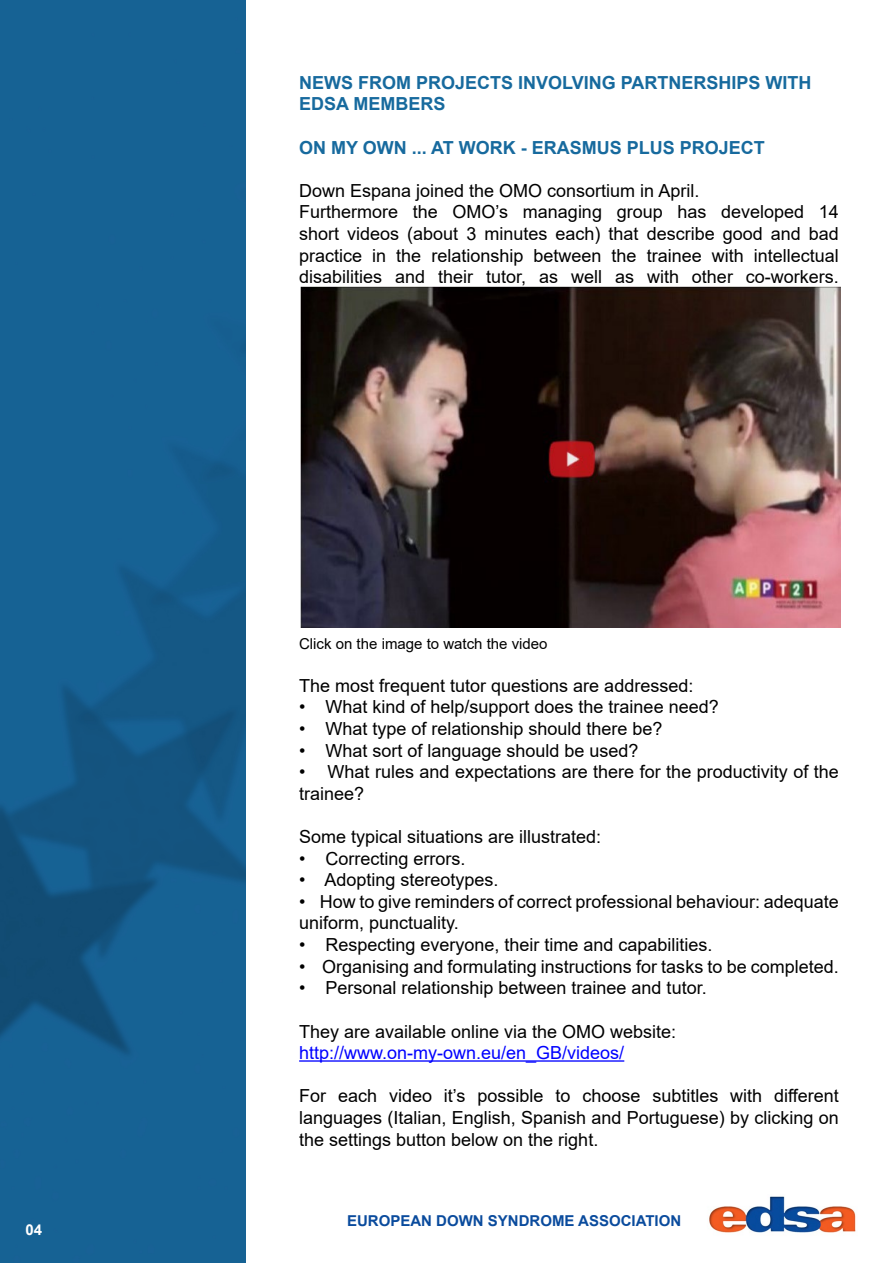
<style>
.page{position:relative;width:893px;height:1263px;background:#fff}
.page>*{position:absolute;margin:0;border:0;box-sizing:border-box;transform-origin:0 0}
.t1{font:18px/21.6px "Arial";color:#000}
.t2{font:700 18px/21.6px "Arial";color:#176a9e}
.t3{font:18px "Arial";color:#00f}
.t4{font:700 15px "Arial";color:#0a4b9d}
.t5{font:15px "Arial";color:#000}
.t6{font:700 15px "Arial";color:#fff}
</style>
<div class="page">
<img style="left:709px;top:1196px;width:147px;height:37px">
<img style="left:0;top:0;width:245px;height:1263px">
<hr style="left:299px;top:1060px;width:325px;height:2px;background:#00f">
<img style="left:300px;top:287px;width:540px;height:340px">
<p class="t6" style="left:26px;top:1219px;width:18px">04</p>
<p class="t2" style="left:299px;top:72px;width:514px">NEWS FROM PROJECTS INVOLVING PARTNERSHIPS WITH<br>EDSA MEMBERS</p>
<p class="t2" style="left:299px;top:137px;width:467px">ON MY OWN ... AT WORK - ERASMUS PLUS PROJECT</p>
<p class="t1" style="left:299px;top:179px;width:541px">Down Espana joined the OMO consortium in April.<br>Furthermore the OMO’s managing group has developed 14 short videos (about 3 minutes each) that describe good and bad practice in the relationship between the trainee with intellectual disabilities and their tutor, as well as with other co-workers.</p>
<p class="t5" style="left:299px;top:633px;width:250px">Click on the image to watch the video</p>
<p class="t1" style="left:299px;top:675px;width:396px">The most frequent tutor questions are addressed:</p>
<p class="t1" style="left:299px;top:696px;width:421px">• What kind of help/support does the trainee need?</p>
<p class="t1" style="left:299px;top:718px;width:365px">• What type of relationship should there be?</p>
<p class="t1" style="left:299px;top:739px;width:341px">• What sort of language should be used?</p>
<p class="t1" style="left:299px;top:761px;width:541px">• What rules and expectations are there for the productivity of the trainee?</p>
<p class="t1" style="left:299px;top:826px;width:304px">Some typical situations are illustrated:</p>
<p class="t1" style="left:299px;top:847px;width:168px">• Correcting errors.</p>
<p class="t1" style="left:299px;top:869px;width:201px">• Adopting stereotypes.</p>
<p class="t1" style="left:299px;top:891px;width:541px">• How to give reminders of correct professional behaviour: adequate uniform, punctuality.</p>
<p class="t1" style="left:299px;top:934px;width:415px">• Respecting everyone, their time and capabilities.</p>
<p class="t1" style="left:299px;top:955px;width:541px">• Organising and formulating instructions for tasks to be completed.</p>
<p class="t1" style="left:299px;top:977px;width:409px">• Personal relationship between trainee and tutor.</p>
<p class="t1" style="left:299px;top:1020px;width:379px">They are available online via the OMO website:</p>
<p class="t3" style="left:299px;top:1040px;width:327px">http://www.on-my-own.eu/en_GB/videos/</p>
<p class="t1" style="left:299px;top:1085px;width:541px;text-align:justify">For each video it’s possible to choose subtitles with different languages (Italian, English, Spanish and Portuguese) by clicking on the settings button below on the right.</p>
<p class="t4" style="left:347px;top:1210px;width:336px">EUROPEAN DOWN SYNDROME ASSOCIATION</p>
</div>
